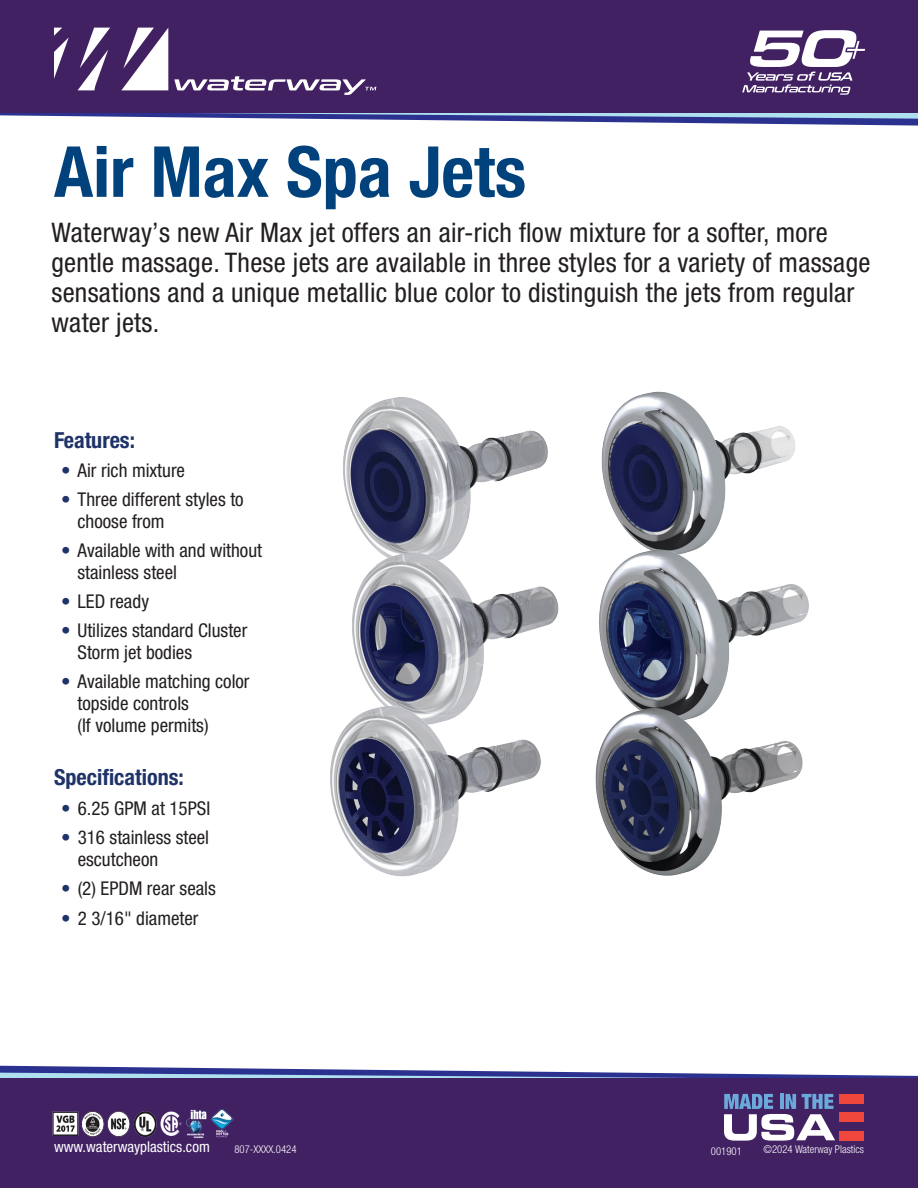
<style>
.page{position:relative;width:918px;height:1188px;background:#fff}
.page>*{position:absolute;margin:0;border:0;box-sizing:border-box;transform-origin:0 0}
.t1{font:700 condensed 70.5px "Helvetica Neue LT Pro";color:#01427c}
.t2{font:condensed 27px/30px "Helvetica Neue LT Pro";letter-spacing:.01em;color:#231f20}
.t3{font:700 condensed 22.2px "Helvetica Neue LT Pro";color:#1f3369}
.t4{font:condensed 19.05px/21.9px "Helvetica Neue LT Pro";color:#231f20}
.t5{font:condensed 15px "Helvetica Neue LT Pro";color:#fff}
.t6{font:300 condensed 10.8px "Helvetica Neue LT Pro";color:#fff}
.s1{color:#1f3369}
</style>
<div class="page">
<svg style="left:0;top:1066px;width:651px;height:7px"></svg>
<svg style="left:0;top:1073px;width:918px;height:5px;background:#7188bf"></svg>
<div style="left:0;top:1078px;width:918px;height:110px;background:#422163"></div>
<svg style="left:332px;top:119px;width:586px;height:7px"></svg>
<svg style="left:0;top:113px;width:918px;height:6px;background:#7388bf"></svg>
<div style="left:0;top:0;width:918px;height:113px;background:#422163"></div>
<img style="left:52px;top:1109px;width:182px;height:29px">
<svg style="left:78px;top:28px;width:32px;height:62px"></svg>
<svg style="left:121px;top:28px;width:47px;height:62px"></svg>
<svg style="left:54px;top:28px;width:15px;height:51px"></svg>
<svg style="left:174px;top:76px;width:202px;height:19px"></svg>
<svg style="left:724px;top:1094px;width:111px;height:47px"></svg>
<div style="left:840px;top:1094px;width:24px;height:10px;background:#ef473c"></div>
<div style="left:840px;top:1112px;width:24px;height:10px;background:#ef473c"></div>
<div style="left:840px;top:1131px;width:24px;height:9px;background:#ef473c"></div>
<svg style="left:742px;top:30px;width:123px;height:65px"></svg>
<img style="left:343px;top:397px;width:205px;height:147px">
<img style="left:601px;top:391px;width:194px;height:147px">
<img style="left:352px;top:544px;width:207px;height:151px">
<img style="left:599px;top:538px;width:210px;height:157px">
<img style="left:330px;top:695px;width:211px;height:182px">
<img style="left:595px;top:695px;width:208px;height:181px">
<h1 class="t1" style="left:54px;top:130px;width:474px">Air Max Spa Jets</h1>
<p class="t2" style="left:51px;top:217px;width:821px">Waterway’s new Air Max jet offers an air-rich flow mixture for a softer, more gentle massage. These jets are available in three styles for a variety of massage sensations and a unique metallic blue color to distinguish the jets from regular water jets.</p>
<p class="t3" style="left:54px;top:427px;width:83px">Features:</p>
<p class="t4" style="left:61px;top:459px;width:126px"><span class="s1">•</span> Air rich mixture</p>
<p class="t4" style="left:78px;top:488px;width:168px;text-indent:-16px"><span class="s1">•</span> Three different styles to choose from</p>
<p class="t4" style="left:78px;top:539px;width:186px;text-indent:-16px"><span class="s1">•</span> Available with and without stainless steel</p>
<p class="t4" style="left:61px;top:590px;width:89px"><span class="s1">•</span> LED ready</p>
<p class="t4" style="left:78px;top:619px;width:171px;text-indent:-16px"><span class="s1">•</span> Utilizes standard Cluster<br>Storm jet bodies</p>
<p class="t4" style="left:78px;top:670px;width:174px;text-indent:-16px"><span class="s1">•</span> Available matching color topside controls<br>(If volume permits)</p>
<p class="t3" style="left:54px;top:764px;width:131px">Specifications:</p>
<p class="t4" style="left:61px;top:797px;width:151px"><span class="s1">•</span> 6.25 GPM at 15PSI</p>
<p class="t4" style="left:78px;top:826px;width:133px;text-indent:-17px"><span class="s1">•</span> 316 stainless steel escutcheon</p>
<p class="t4" style="left:61px;top:877px;width:156px"><span class="s1">•</span> (2) EPDM rear seals</p>
<p class="t4" style="left:61px;top:907px;width:139px"><span class="s1">•</span> 2 3/16" diameter</p>
<p class="t5" style="left:54px;top:1138px;width:157px">www.waterwayplastics.com</p>
<p class="t6" style="left:234px;top:1143px;width:64px">807-XXXX.0424</p>
<p class="t6" style="left:711px;top:1144px;width:32px">001901</p>
<p class="t6" style="left:764px;top:1143px;width:102px">©2024 Waterway Plastics</p>
</div>
